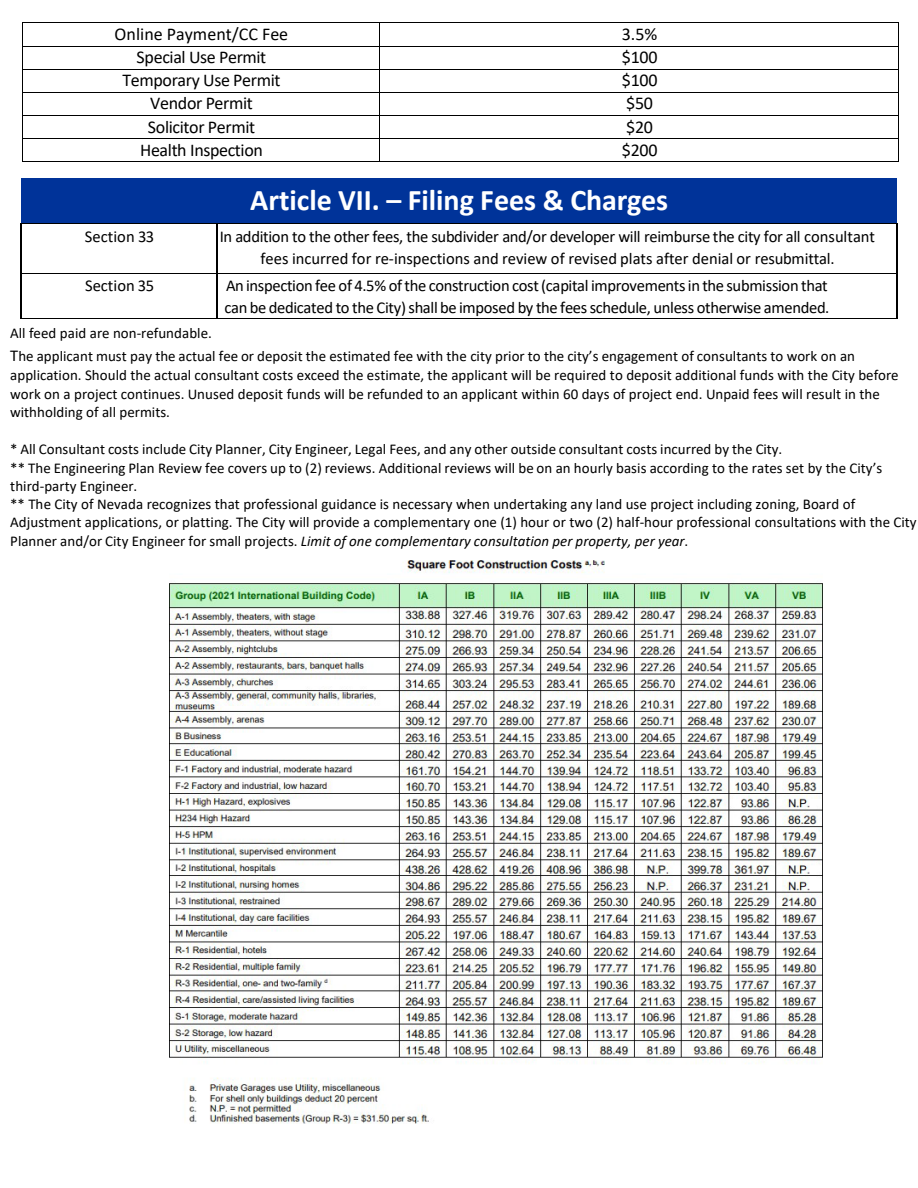
<style>
.page{position:relative;width:918px;height:1188px;background:#fff}
.page>*{position:absolute;margin:0;border:0;box-sizing:border-box;transform-origin:0 0}
.t1{font:700 30px "Calibri";color:#fff}
.t2{font:18px "Calibri";letter-spacing:-.02em;color:#000}
.t3{font:18px "Calibri";color:#000}
.t4{font:16.5px/21.9px "Calibri";letter-spacing:-.02em;color:#000;text-align:center}
.t5{font:16.5px "Calibri";color:#000}
.t6{font:15px/18.6px "Calibri";color:#000}
.s1{font-size:16.5px}
.s2{font-style:italic}
</style>
<div class="page">
<img style="left:170px;top:560px;width:652px;height:564px">
<hr style="left:23px;top:22px;width:356px;height:1px;background:#000">
<hr style="left:380px;top:22px;width:518px;height:1px;background:#000">
<hr style="left:23px;top:46px;width:356px;height:1px;background:#000">
<hr style="left:380px;top:46px;width:518px;height:1px;background:#000">
<hr style="left:23px;top:69px;width:356px;height:1px;background:#000">
<hr style="left:380px;top:69px;width:518px;height:1px;background:#000">
<hr style="left:23px;top:92px;width:356px;height:1px;background:#000">
<hr style="left:380px;top:92px;width:518px;height:1px;background:#000">
<hr style="left:23px;top:115px;width:356px;height:1px;background:#000">
<hr style="left:380px;top:115px;width:518px;height:1px;background:#000">
<hr style="left:23px;top:138px;width:356px;height:1px;background:#000">
<hr style="left:380px;top:138px;width:518px;height:1px;background:#000">
<svg style="left:22px;top:22px;width:1px;height:140px"></svg>
<hr style="left:23px;top:162px;width:356px;height:1px;background:#000">
<svg style="left:379px;top:22px;width:1px;height:140px"></svg>
<hr style="left:380px;top:162px;width:518px;height:1px;background:#000">
<svg style="left:898px;top:22px;width:1px;height:140px"></svg>
<div style="left:21px;top:179px;width:876px;height:45px;background:#039"></div>
<hr style="left:22px;top:224px;width:195px;height:1px;background:#000">
<hr style="left:217px;top:224px;width:679px;height:1px;background:#000">
<hr style="left:21px;top:224px;width:1px;height:49px;background:#000">
<hr style="left:217px;top:224px;width:1px;height:49px;background:#000">
<hr style="left:896px;top:224px;width:1px;height:49px;background:#000">
<hr style="left:22px;top:273px;width:195px;height:1px;background:#000">
<hr style="left:218px;top:273px;width:678px;height:1px;background:#000">
<hr style="left:21px;top:274px;width:1px;height:44px;background:#000">
<hr style="left:21px;top:318px;width:196px;height:1px;background:#000">
<hr style="left:217px;top:274px;width:1px;height:44px;background:#000">
<hr style="left:217px;top:318px;width:679px;height:1px;background:#000">
<hr style="left:896px;top:274px;width:1px;height:44px;background:#000">
<p class="t3" style="left:115px;top:21px;width:175px">Online Payment/CC Fee</p>
<p class="t2" style="left:622px;top:21px;width:37px">3.5%</p>
<p class="t2" style="left:137px;top:45px;width:131px">Special Use Permit</p>
<p class="t2" style="left:622px;top:45px;width:37px">$100</p>
<p class="t2" style="left:122px;top:68px;width:160px">Temporary Use Permit</p>
<p class="t2" style="left:622px;top:68px;width:37px">$100</p>
<p class="t2" style="left:150px;top:91px;width:104px">Vendor Permit</p>
<p class="t2" style="left:626px;top:91px;width:28px">$50</p>
<p class="t2" style="left:148px;top:114px;width:109px">Solicitor Permit</p>
<p class="t2" style="left:626px;top:114px;width:28px">$20</p>
<p class="t2" style="left:140px;top:137px;width:124px">Health Inspection</p>
<p class="t2" style="left:622px;top:137px;width:37px">$200</p>
<p class="t1" style="left:250px;top:179px;width:419px">Article VII. – Filing Fees &amp; Charges</p>
<p class="t5" style="left:85px;top:225px;width:71px">Section 33</p>
<p class="t4" style="left:220px;top:225px;width:657px">In addition to the other fees, the subdivider and/or developer will reimburse the city for all consultant fees incurred for re-inspections and review of revised plats after denial or resubmittal.</p>
<p class="t5" style="left:85px;top:274px;width:71px">Section 35</p>
<p class="t4" style="left:226px;top:275px;width:603px">Aninspection fee of 4.5% of the construction cost (capital improvements in the submission that</p>
<p class="t4" style="left:224px;top:296px;width:607px">can be dedicated to the City) shall be imposed by the fees schedule, unless otherwise amended.</p>
<p class="t6" style="left:10px;top:323px;width:203px">All feed paid are non-refundable.</p>
<p class="t6" style="left:10px;top:347px;width:890px"><span class="s1">T</span>he applicant must pay the actual fee or deposit the estimated fee with the city prior to the city’s engagement of consultants to work on an application. Should the actual consultant costs exceed the estimate, the applicant will be required to deposit additional funds with the City before work on a project continues. Unused deposit funds will be refunded to an applicant within 60 days of project end. Unpaid fees will result in the withholding of all permits.</p>
<p class="t6" style="left:10px;top:440px;width:773px">* All Consultant costs include City Planner, City Engineer, Legal Fees, and any other outside consultant costs incurred by the City.</p>
<p class="t6" style="left:10px;top:458px;width:874px">** The Engineering Plan Review fee covers up to (2) reviews. Additional reviews will be on an hourly basis according to the rates set by the City’s third-party Engineer.</p>
<p class="t6" style="left:10px;top:495px;width:908px">** The City of Nevada recognizes that professional guidance is necessary when undertaking any land use project including zoning, Board of<br>Adjustment applications, or platting. The City will provide a complementary one (1) hour or two (2) half-hour professional consultations with the City<br>Planner and/or City Engineer for small projects. <span class="s2">Limit of one complementary consultation per property, per year</span>.</p>
</div>
